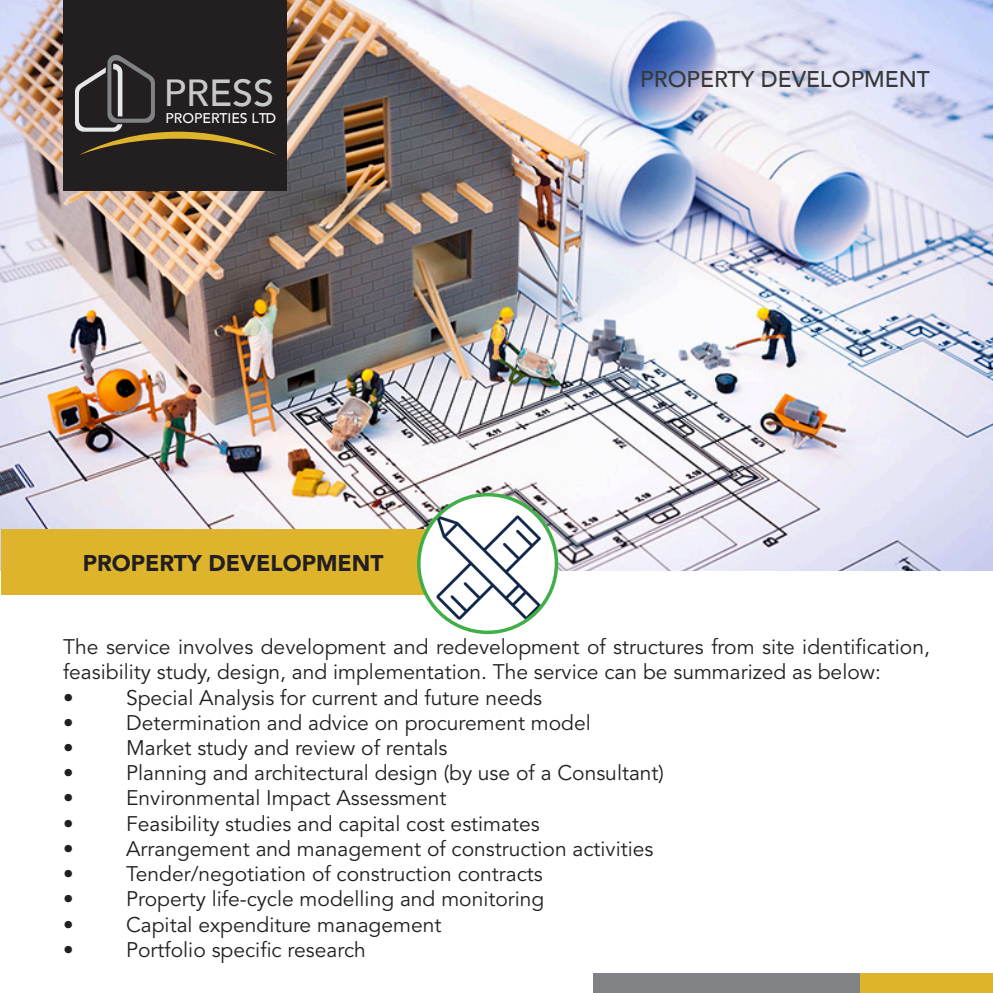
<style>
.page{position:relative;width:993px;height:993px;background:#fff}
.page>*{position:absolute;margin:0;border:0;box-sizing:border-box;transform-origin:0 0}
.t1{font:500 37.62px "Avenir";color:#c7c8ca}
.t2{font:500 22.75px "Avenir";color:#383839}
.t3{font:900 22.75px "Avenir";color:#231f20}
.t4{font:21px/25.2px "Avenir LT Std";color:#231f20}
.t5{font:500 14px "Avenir";color:#fff}
</style>
<div class="page">
<img style="left:0;top:0;width:992px;height:570px">
<div style="left:63px;top:0;width:223px;height:191px;background:#231f20"></div>
<svg style="left:75px;top:55px;width:202px;height:100px"></svg>
<div style="left:1px;top:529px;width:443px;height:65px;background:#ddb42c"></div>
<div style="left:859px;top:972px;width:133px;height:20px;background:#ddb42c"></div>
<div style="left:593px;top:972px;width:266px;height:20px;background:#808285"></div>
<svg style="left:418px;top:494px;width:138px;height:138px"></svg>
<img style="left:436px;top:515px;width:104px;height:104px">
<div style="left:417px;top:493px;width:141px;height:141px;border:4px solid #40ae49;border-radius:50%"></div>
<h1 class="t1" style="left:164px;top:60px;width:112px">PRESS</h1>
<p class="t5" style="left:166px;top:106px;width:112px">PROPERTIES LTD</p>
<p class="t3" style="left:83px;top:543px;width:302px">PROPERTY DEVELOPMENT</p>
<p class="t2" style="left:640px;top:59px;width:291px">PROPERTY DEVELOPMENT</p>
<p class="t4" style="left:63px;top:634px;width:868px">The service involves development and redevelopment of structures from site identification, feasibility study, design, and implementation. The service can be summarized as below:</p>
<p class="t4" style="left:63px;top:685px;width:12px">•</p>
<p class="t4" style="left:126px;top:685px;width:417px">Special Analysis for current and future needs</p>
<p class="t4" style="left:63px;top:710px;width:12px">•</p>
<p class="t4" style="left:126px;top:710px;width:466px">Determination and advice on procurement model</p>
<p class="t4" style="left:63px;top:735px;width:12px">•</p>
<p class="t4" style="left:126px;top:735px;width:323px">Market study and review of rentals</p>
<p class="t4" style="left:63px;top:760px;width:12px">•</p>
<p class="t4" style="left:126px;top:760px;width:539px">Planning and architectural design (by use of a Consultant)</p>
<p class="t4" style="left:63px;top:786px;width:12px">•</p>
<p class="t4" style="left:126px;top:786px;width:322px">Environmental Impact Assessment</p>
<p class="t4" style="left:63px;top:811px;width:12px">•</p>
<p class="t4" style="left:126px;top:811px;width:415px">Feasibility studies and capital cost estimates</p>
<p class="t4" style="left:63px;top:836px;width:12px">•</p>
<p class="t4" style="left:126px;top:836px;width:528px">Arrangement and management of construction activities</p>
<p class="t4" style="left:63px;top:861px;width:12px">•</p>
<p class="t4" style="left:126px;top:861px;width:418px">Tender/negotiation of construction contracts</p>
<p class="t4" style="left:63px;top:886px;width:12px">•</p>
<p class="t4" style="left:126px;top:886px;width:419px">Property life-cycle modelling and monitoring</p>
<p class="t4" style="left:63px;top:912px;width:12px">•</p>
<p class="t4" style="left:126px;top:912px;width:316px">Capital expenditure management</p>
<p class="t4" style="left:63px;top:937px;width:12px">•</p>
<p class="t4" style="left:126px;top:937px;width:241px">Portfolio specific research</p>
</div>
